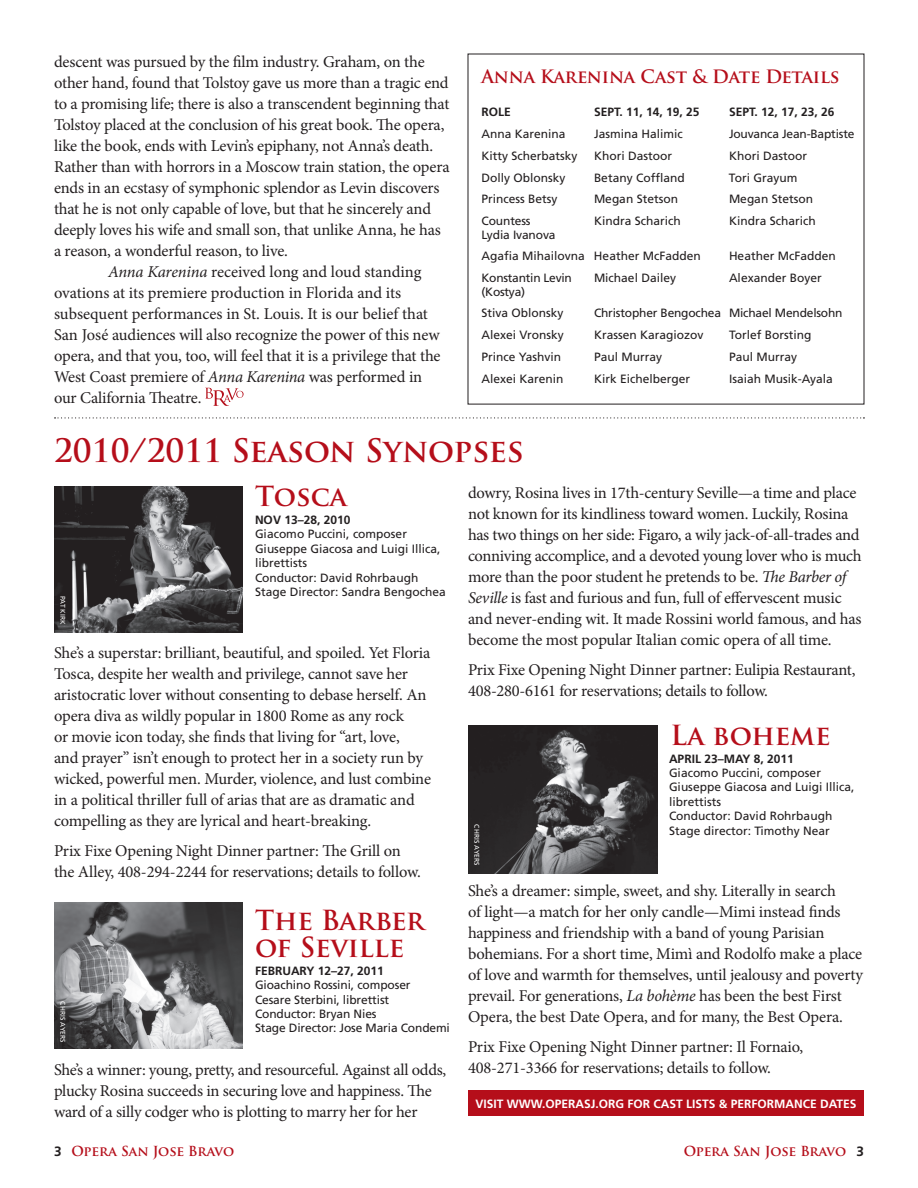
<style>
.page{position:relative;width:918px;height:1188px;background:#fff}
.page>*{position:absolute;margin:0;border:0;box-sizing:border-box;transform-origin:0 0}
.t1{font:700 31.5px "Trajan Pro";color:#b50e1a}
.t2{font:700 27px/27px "Trajan Pro";color:#b50e1a}
.t3{font:700 18px "Trajan Pro";letter-spacing:-.01em;color:#b50e1a}
.t4{font:16.5px/21px "Minion Pro";letter-spacing:-.015em;color:#231f20}
.t5{font:700 13.5px "Trajan Pro";color:#b50e1a}
.t6{font:12px/14.4px "Frutiger";color:#231f20}
.t7{font:700 12px "Frutiger";color:#231f20}
.t8{font:700 12px "Frutiger";letter-spacing:.165em;color:#fff}
.t9{font:700 12px "Frutiger";letter-spacing:.11em;color:#fff}
.t10{font:12px "Frutiger";letter-spacing:-.02em;color:#231f20}
.t11{font:6.75px "Frutiger";letter-spacing:.01em;color:#fff}
.s1{font-style:italic}
.s2{font-family:"Frutiger";color:#231f20}
</style>
<div class="page">
<div style="left:468px;top:1090px;width:396px;height:26px;background:#b50e1a"></div>
<svg style="left:205px;top:388px;width:39px;height:18px"></svg>
<svg style="left:55px;top:417px;width:809px;height:1px"></svg>
<img style="left:54px;top:902px;width:189px;height:147px">
<img style="left:468px;top:725px;width:189px;height:148px">
<img style="left:54px;top:486px;width:189px;height:147px">
<p class="t4" style="left:54px;top:51px;width:372px">descent was pursued by the film industry. Graham, on the</p>
<p class="t4" style="left:54px;top:72px;width:396px">other hand, found that Tolstoy gave us more than a tragic end</p>
<p class="t4" style="left:54px;top:93px;width:397px">to a promising life; there is also a transcendent beginning that</p>
<p class="t4" style="left:54px;top:114px;width:392px">Tolstoy placed at the conclusion of his great book. The opera,</p>
<p class="t4" style="left:54px;top:135px;width:381px">like the book, ends with Levin’s epiphany, not Anna’s death.</p>
<p class="t4" style="left:54px;top:156px;width:397px">Rather than with horrors in a Moscow train station, the opera</p>
<p class="t4" style="left:54px;top:177px;width:387px">ends in an ecstasy of symphonic splendor as Levin discovers</p>
<p class="t4" style="left:54px;top:198px;width:379px">that he is not only capable of love, but that he sincerely and</p>
<p class="t4" style="left:54px;top:219px;width:388px">deeply loves his wife and small son, that unlike Anna, he has</p>
<p class="t4" style="left:54px;top:240px;width:235px">a reason, a wonderful reason, to live.</p>
<p class="t4" style="left:108px;top:261px;width:315px"><span class="s1">Anna Karenina</span> received long and loud standing</p>
<p class="t4" style="left:54px;top:282px;width:349px">ovations at its premiere production in Florida and its</p>
<p class="t4" style="left:54px;top:303px;width:376px">subsequent performances in St. Louis. It is our belief that</p>
<p class="t4" style="left:54px;top:324px;width:387px">San José audiences will also recognize the power of this new</p>
<p class="t4" style="left:54px;top:345px;width:388px">opera, and that you, too, will feel that it is a privilege that the</p>
<p class="t4" style="left:54px;top:366px;width:370px">West Coast premiere of <span class="s1">Anna Karenina</span> was performed in</p>
<p class="t4" style="left:54px;top:387px;width:149px">our California Theatre.</p>
<p class="t3" style="left:482px;top:66px;width:360px">Anna Karenina Cast &amp; Date Details</p>
<p class="t7" style="left:482px;top:105px;width:27px">ROLE</p>
<p class="t7" style="left:594px;top:105px;width:119px">SEPT. 11, 14, 19, 25 SEP</p>
<p class="t7" style="left:749px;top:105px;width:87px">T. 12, 17, 23, 26</p>
<p class="t6" style="left:482px;top:127px;width:86px">Anna Karenina</p>
<p class="t6" style="left:594px;top:127px;width:90px">Jasmina Halimic</p>
<p class="t6" style="left:729px;top:127px;width:127px">Jouvanca Jean-Baptiste</p>
<p class="t6" style="left:482px;top:148px;width:98px">Kitty Scherbatsky</p>
<p class="t6" style="left:594px;top:148px;width:80px">Khori Dastoor</p>
<p class="t6" style="left:729px;top:148px;width:80px">Khori Dastoor</p>
<p class="t6" style="left:482px;top:170px;width:86px">Dolly Oblonsky</p>
<p class="t6" style="left:594px;top:170px;width:118px">Betany Coffland T</p>
<p class="t6" style="left:735px;top:170px;width:64px">ori Grayum</p>
<p class="t6" style="left:482px;top:192px;width:78px">Princess Betsy</p>
<p class="t6" style="left:594px;top:192px;width:86px">Megan Stetson</p>
<p class="t6" style="left:729px;top:192px;width:86px">Megan Stetson</p>
<p class="t6" style="left:482px;top:214px;width:51px">Countess</p>
<p class="t6" style="left:594px;top:214px;width:88px">Kindra Scharich</p>
<p class="t6" style="left:729px;top:214px;width:88px">Kindra Scharich</p>
<p class="t6" style="left:482px;top:224px;width:239px;line-height:21.8px">Lydia Ivanova<br>Agafia Mihailovna Heather McFadden H</p>
<p class="t6" style="left:738px;top:249px;width:100px">eather McFadden</p>
<p class="t10" style="left:482px;top:271px;width:92px">Konstantin Levin</p>
<p class="t6" style="left:594px;top:271px;width:84px">Michael Dailey</p>
<p class="t6" style="left:729px;top:271px;width:94px">Alexander Boyer</p>
<p class="t6" style="left:482px;top:280px;width:84px;line-height:21.8px">(Kostya)<br>Stiva Oblonsky</p>
<p class="t6" style="left:594px;top:306px;width:250px">Christopher Bengochea Michael Mendelsohn</p>
<p class="t6" style="left:482px;top:328px;width:84px">Alexei Vronsky</p>
<p class="t6" style="left:594px;top:328px;width:127px">Krassen Karagiozov T</p>
<p class="t6" style="left:735px;top:328px;width:78px">orlef Borsting</p>
<p class="t6" style="left:482px;top:349px;width:81px">Prince Yashvin</p>
<p class="t6" style="left:594px;top:349px;width:70px">Paul Murray</p>
<p class="t6" style="left:729px;top:349px;width:70px">Paul Murray</p>
<p class="t6" style="left:482px;top:371px;width:84px">Alexei Karenin</p>
<p class="t6" style="left:594px;top:371px;width:118px">Kirk E ichelberger I</p>
<p class="t6" style="left:732px;top:371px;width:102px">saiah Musik-Ayala</p>
<h1 class="t1" style="left:54px;top:431px;width:471px">2010/2011 Season Synopses</h1>
<p class="t11" style="left:67px;top:596px;width:30px;rotate:90deg">Pat Kirk</p>
<h2 class="t2" style="left:255px;top:483px;width:93px">Tosca</h2>
<p class="t7" style="left:255px;top:513px;width:97px">NOV 13–28, 2010</p>
<p class="t6" style="left:255px;top:527px;width:192px">Giacomo Puccini, composer<br>Giuseppe Giacosa and Luigi I llica, librettists<br>Conductor: David Rohrbaugh<br>Stage Director: Sandra Bengochea</p>
<p class="t4" style="left:54px;top:642px;width:379px">She’s a superstar: brilliant, beautiful, and spoiled. Yet Floria Tosca, despite her wealth and privilege, cannot save her aristocratic lover without consenting to debase herself. An opera diva as wildly popular in 1800 Rome as any rock<br>or movie icon today, she finds that living for “art, love,<br>and prayer” isn’t enough to protect her in a society run by wicked, powerful men. Murder, violence, and lust combine in a political thriller full of arias that are as dramatic and compelling as they are lyrical and heart-breaking.</p>
<p class="t4" style="left:54px;top:840px;width:368px">Prix Fixe Opening Night Dinner partner: The Grill on the Alley, 408-294-2244 for reservations; details to follow.</p>
<h2 class="t2" style="left:255px;top:907px;width:171px">The Barber of Seville</h2>
<p class="t7" style="left:255px;top:964px;width:130px">FEBRUARY 12–27, 2011</p>
<p class="t6" style="left:255px;top:978px;width:196px">Gioachino Rossini, composer<br>Cesare Sterbini, librettist<br>Conductor: Bryan Nies<br>Stage Director: Jose Maria Condemi</p>
<p class="t4" style="left:54px;top:1059px;width:394px">She’s a winner: young, pretty, and resourceful. Against all odds, plucky Rosina succeeds in securing love and happiness. The ward of a silly codger who is plotting to marry her for her</p>
<p class="t11" style="left:67px;top:1001px;width:43px;rotate:90deg">Chris Ayers</p>
<p class="t4" style="left:468px;top:482px;width:395px">dowry, Rosina lives in 17th-century Seville—a time and place not known for its kindliness toward women. Luckily, Rosina has two things on her side: Figaro, a wily jack-of-all-trades and conniving accomplice, and a devoted young lover who is much more than the poor student he pretends to be. <span class="s1">The Barber of Seville</span> is fast and furious and fun, full of effervescent music and never-ending wit. It made Rossini world famous, and has become the most popular Italian comic opera of all time.</p>
<p class="t4" style="left:468px;top:659px;width:389px">Prix Fixe Opening Night Dinner partner: Eulipia Restaurant,<br>408-280-6161 for reservations; details to follow.</p>
<h2 class="t2" style="left:670px;top:722px;width:162px">La boheme</h2>
<p class="t7" style="left:669px;top:751px;width:126px">APRIL 23–MAY 8, 2011</p>
<p class="t6" style="left:669px;top:766px;width:187px">Giacomo Puccini, composer<br>Giuseppe Giacosa and Luigi I llica, librettists<br>Conductor: David Rohrbaugh<br>Stage director: Timothy Near</p>
<p class="t11" style="left:481px;top:824px;width:43px;rotate:90deg">Chris Ayers</p>
<p class="t4" style="left:468px;top:881px;width:397px">She’s a dreamer: simple, sweet, and shy. Literally in search<br>of light—a match for her only candle—Mimi instead finds happiness and friendship with a band of young Parisian bohemians. For a short time, Mimì and Rodolfo make a place of love and warmth for themselves, until jealousy and poverty prevail. For generations, <span class="s1">La bohème</span> has been the best First Opera, the best Date Opera, and for many, the Best Opera.</p>
<p class="t4" style="left:468px;top:1037px;width:337px">Prix Fixe Opening Night Dinner partner: Il Fornaio,<br>408-271-3366 for reservations; details to follow.</p>
<p class="t9" style="left:476px;top:1097px;width:78px">VISIT WWW.OPE</p>
<p class="t8" style="left:568px;top:1097px;width:227px">RASJ.ORG FOR CAST LISTS &amp; PE RFORMANCE</p>
<p class="t9" style="left:820px;top:1097px;width:38px">DATES</p>
<p class="t5" style="left:54px;top:1143px;width:182px"><span class="s2">3</span> Opera San Jose Bravo</p>
<p class="t5" style="left:684px;top:1143px;width:182px">Opera San Jose Bravo <span class="s2">3</span></p>
</div>
